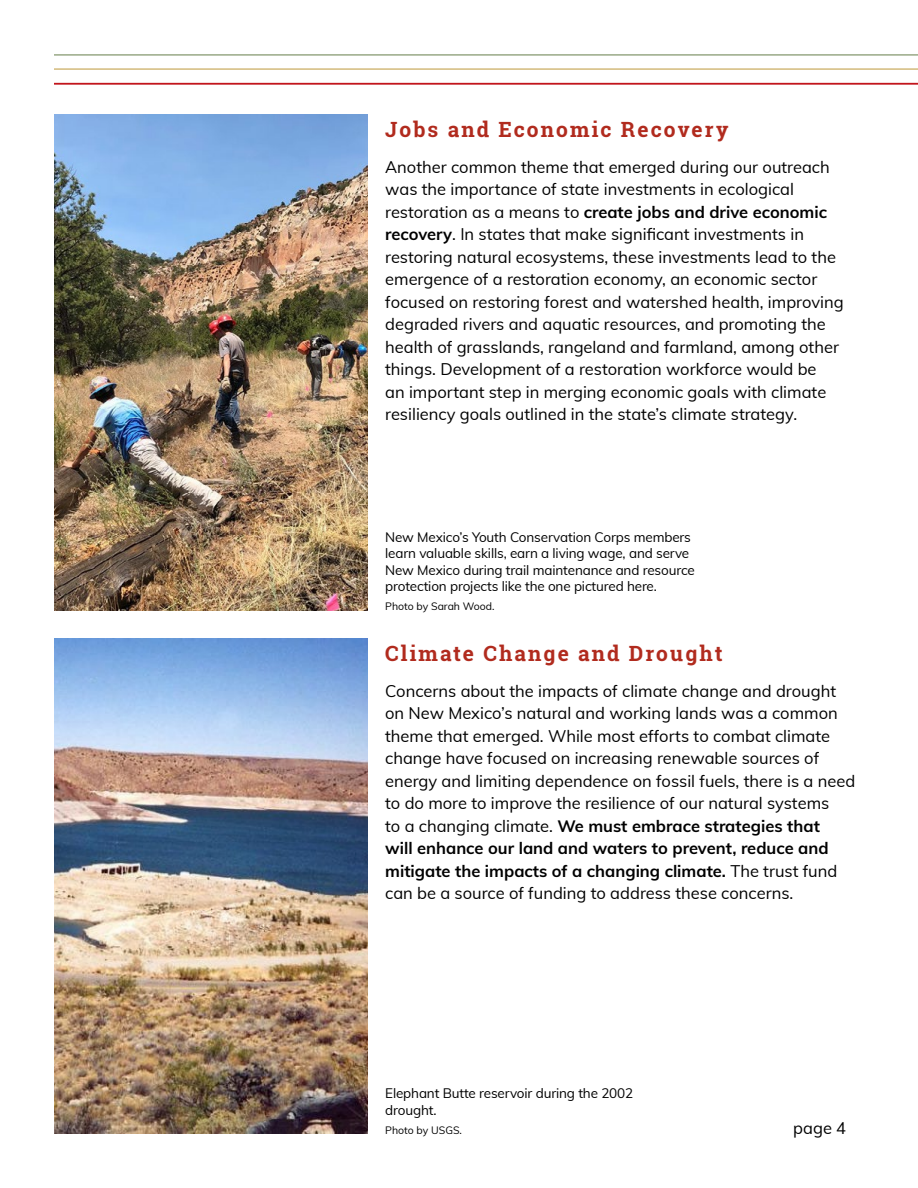
<style>
.page{position:relative;width:918px;height:1188px;background:#fff}
.page>*{position:absolute;margin:0;border:0;box-sizing:border-box;transform-origin:0 0}
.t1{font:700 21px "Roboto Slab";letter-spacing:.1em;color:#b12b1e}
.t2{font:16.5px/22.5px "Muli";color:#000}
.t3{font:13.5px/16.2px "Muli";letter-spacing:-.01em;color:#000}
.t4{font:10.5px "Muli";color:#000}
.s1{font-weight:700}
</style>
<div class="page">
<hr style="left:54px;top:54px;width:864px;height:2px;background:#a7b597">
<hr style="left:54px;top:83px;width:864px;height:1px;background:#c2151c">
<hr style="left:54px;top:68px;width:864px;height:2px;background:#dac590">
<img style="left:54px;top:115px;width:313px;height:495px">
<img style="left:54px;top:639px;width:313px;height:495px">
<p class="t1" style="left:385px;top:115px;width:345px">Jobs and Economic Recovery</p>
<p class="t2" style="left:385px;top:155px;width:460px">Another common theme that emerged during our outreach was the importance of state investments in ecological restoration as a means to <span class="s1">create jobs and drive economic recovery</span>. In states that make significant investments in restoring natural ecosystems, these investments lead to the emergence of a restoration economy, an economic sector focused on restoring forest and watershed health, improving degraded rivers and aquatic resources, and promoting the health of grasslands, rangeland and farmland, among other things. Development of a restoration workforce would be<br>an important step in merging economic goals with climate resiliency goals outlined in the state’s climate strategy.</p>
<p class="t3" style="left:385px;top:529px;width:311px">New Mexico’s Youth Conservation Corps members learn valuable skills, earn a living wage, and serve New Mexico during trail maintenance and resource protection projects like the one pictured here.</p>
<p class="t4" style="left:385px;top:599px;width:111px">Photo by Sarah Wood.</p>
<p class="t1" style="left:385px;top:639px;width:339px">Climate Change and Drought</p>
<p class="t2" style="left:385px;top:679px;width:472px">Concerns about the impacts of climate change and drought on New Mexico’s natural and working lands was a common theme that emerged. While most efforts to combat climate change have focused on increasing renewable sources of energy and limiting dependence on fossil fuels, there is a need to do more to improve the resilience of our natural systems<br>to a changing climate. <span class="s1">We must embrace strategies that<br>will enhance our land and waters to prevent, reduce and mitigate the impacts of a changing climate.</span> The trust fund can be a source of funding to address these concerns.</p>
<p class="t3" style="left:385px;top:1085px;width:250px">Elephant Butte reservoir during the 2002 drought.</p>
<p class="t4" style="left:385px;top:1123px;width:78px">Photo by USGS.</p>
<p class="t2" style="left:793px;top:1116px;width:54px">page 4</p>
</div>
